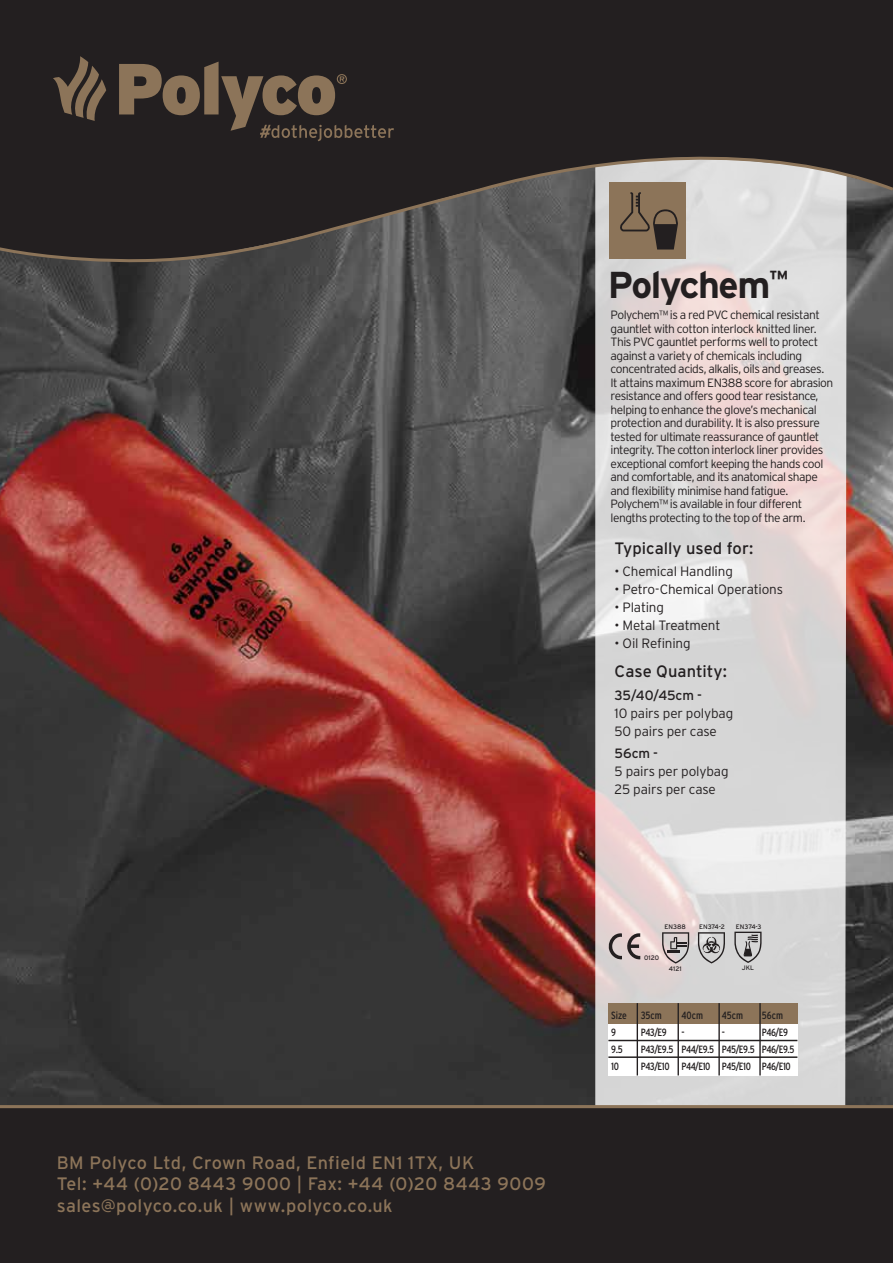
<style>
.page{position:relative;width:893px;height:1263px;background:#231f20}
.page>*{position:absolute;margin:0;border:0;box-sizing:border-box;transform-origin:0 0}
.t1{font:700 37.5px "Interstate";letter-spacing:-.045em;color:#231f20}
.t2{font:18px/21.6px "Interstate";letter-spacing:.02em;color:#8c7459}
.t3{font:16.5px "Interstate";color:#231f20}
.t4{font:300 13.5px/18px "Interstate";letter-spacing:-.01em;color:#231f20}
.t5{font:13.5px "Interstate";letter-spacing:-.02em;color:#231f20}
.t6{font:300 12px/13.5px "Interstate";letter-spacing:-.04em;color:#231f20}
.t7{font:condensed 10.5px "Interstate";letter-spacing:-.04em;color:#231f20}
.t8{font:6.45px "Interstate";color:#231f20}
</style>
<div class="page">
<img style="left:0;top:262px;width:893px;height:843px">
<svg style="left:595px;top:262px;width:252px;height:843px;background:#dcd7d6"></svg>
<svg style="left:0;top:1105px;width:893px;height:4px;background:#75624d"></svg>
<svg style="left:0;top:156px;width:893px;height:106px"></svg>
<svg style="left:608px;top:933px;width:32px;height:27px"></svg>
<svg style="left:662px;top:932px;width:27px;height:32px"></svg>
<svg style="left:734px;top:932px;width:28px;height:31px"></svg>
<svg style="left:698px;top:932px;width:27px;height:31px"></svg>
<div style="left:608px;top:1003px;width:189px;height:72px;background:#fff"></div>
<div style="left:608px;top:1003px;width:189px;height:20px;background:#8c7459"></div>
<hr style="left:637px;top:1003px;width:1px;height:72px;background:#231f20">
<hr style="left:678px;top:1003px;width:1px;height:72px;background:#231f20">
<hr style="left:718px;top:1003px;width:2px;height:72px;background:#231f20">
<hr style="left:759px;top:1003px;width:2px;height:72px;background:#231f20">
<hr style="left:608px;top:1040px;width:189px;height:1px;background:#231f20">
<hr style="left:608px;top:1056px;width:189px;height:2px;background:#231f20">
<div style="left:609px;top:182px;width:77px;height:76px;background:#8c7459"></div>
<svg style="left:620px;top:192px;width:58px;height:58px"></svg>
<svg style="left:53px;top:56px;width:53px;height:65px"></svg>
<svg style="left:119px;top:62px;width:275px;height:79px"></svg>
<h2 class="t2" style="left:57px;top:1151px;width:491px">BM Polyco Ltd, Crown Road, Enfield EN1 1TX, UK<br>Tel: +44 (0)20 8443 9000 | Fax: +44 (0)20 8443 9009 sales@polyco.co.uk | www.polyco.co.uk</h2>
<h1 class="t1" style="left:608px;top:264px;width:182px">Polychem<sup>™</sup></h1>
<p class="t6" style="left:610px;top:308px;width:224px">Polychem™ is a red PVC chemical resistant gauntlet with cotton interlock knitted liner.<br>This PVC gauntlet performs well to protect against a variety of chemicals including concentrated acids, alkalis, oils and greases.<br>It attains maximum EN388 score for abrasion resistance and offers good tear resistance, helping to enhance the glove’s mechanical protection and durability. It is also pressure tested for ultimate reassurance of gauntlet integrity. The cotton interlock liner provides exceptional comfort keeping the hands cool and comfortable, and its anatomical shape and flexibility minimise hand fatigue.<br>Polychem™ is available in four different lengths protecting to the top of the arm.</p>
<h3 class="t3" style="left:615px;top:539px;width:140px">Typically used for:</h3>
<p class="t4" style="left:615px;top:562px;width:120px">• Chemical Handling</p>
<p class="t4" style="left:615px;top:580px;width:170px">• Petro-Chemical Operations</p>
<p class="t4" style="left:615px;top:598px;width:51px">• Plating</p>
<p class="t4" style="left:615px;top:616px;width:107px">• Metal Treatment</p>
<p class="t4" style="left:615px;top:634px;width:78px">• Oil Refining</p>
<h3 class="t3" style="left:615px;top:662px;width:114px">Case Quantity:</h3>
<p class="t5" style="left:615px;top:688px;width:89px">35/40/45cm -</p>
<p class="t4" style="left:615px;top:704px;width:120px">10 pairs per polybag<br>50 pairs per case</p>
<p class="t5" style="left:615px;top:746px;width:45px">56cm -</p>
<p class="t4" style="left:615px;top:763px;width:116px">5 pairs per polybag<br>25 pairs per case</p>
<p class="t8" style="left:665px;top:923px;width:23px">EN388</p>
<p class="t8" style="left:699px;top:923px;width:27px">EN374-2</p>
<p class="t8" style="left:736px;top:923px;width:27px">EN374-3</p>
<p class="t8" style="left:644px;top:954px;width:16px">0120</p>
<p class="t8" style="left:669px;top:965px;width:14px">4121</p>
<p class="t8" style="left:742px;top:964px;width:14px">JKL</p>
<p class="t7" style="left:611px;top:1009px;width:17px">Size</p>
<p class="t7" style="left:641px;top:1009px;width:23px">35cm</p>
<p class="t7" style="left:681px;top:1009px;width:23px">40cm</p>
<p class="t7" style="left:722px;top:1009px;width:23px">45cm</p>
<p class="t7" style="left:762px;top:1009px;width:23px">56cm</p>
<p class="t7" style="left:611px;top:1026px;width:6px">9</p>
<p class="t7" style="left:641px;top:1026px;width:28px">P43/E9</p>
<p class="t7" style="left:681px;top:1026px;width:5px">-</p>
<p class="t7" style="left:722px;top:1026px;width:5px">-</p>
<p class="t7" style="left:762px;top:1026px;width:28px">P46/E9</p>
<p class="t7" style="left:611px;top:1043px;width:13px">9.5</p>
<p class="t7" style="left:641px;top:1043px;width:155px">P43/E9.5 P44/E9.5 P45/E9.5 P46/E9.5</p>
<p class="t7" style="left:611px;top:1061px;width:9px">10</p>
<p class="t7" style="left:641px;top:1061px;width:151px">P43/E10 P44/E10 P45/E10 P46/E10</p>
</div>
